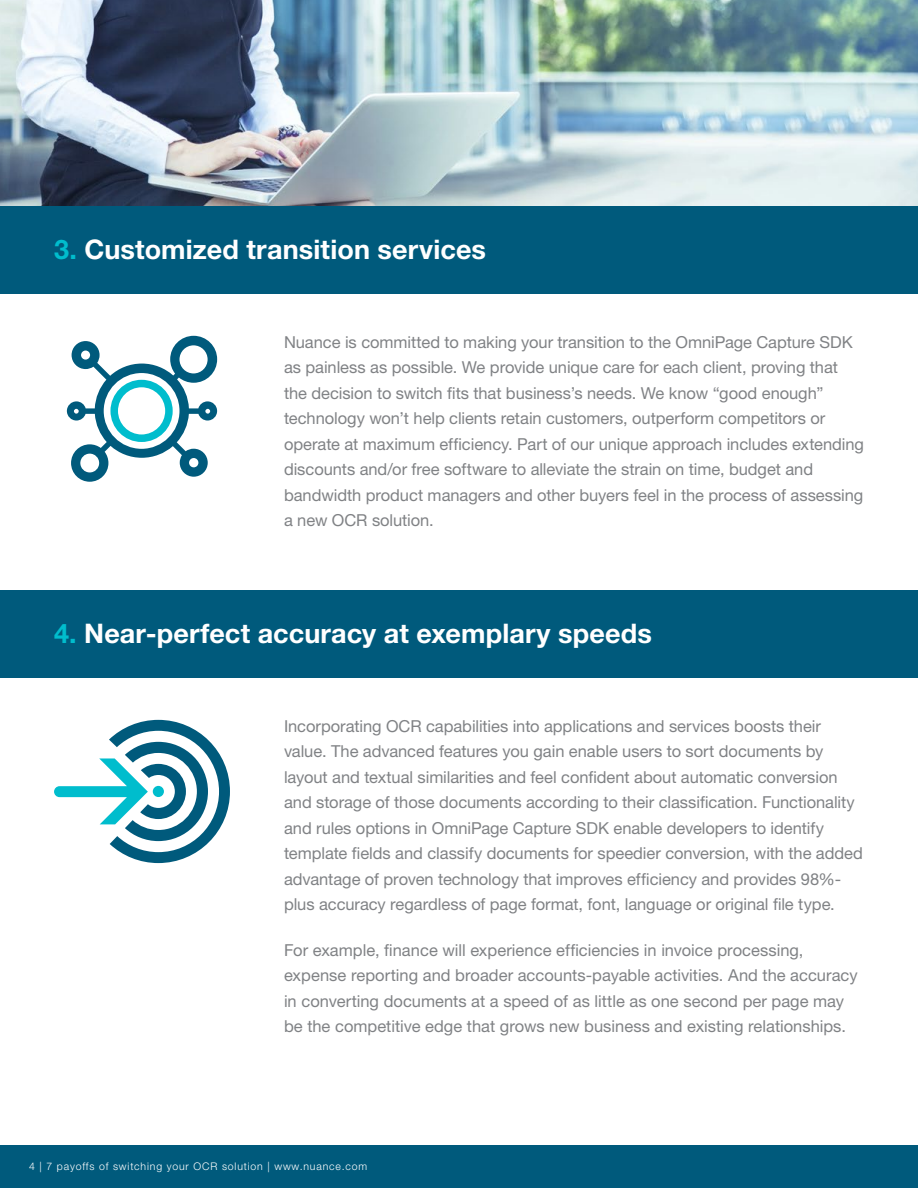
<style>
.page{position:relative;width:918px;height:1188px;background:#fff}
.page>*{position:absolute;margin:0;border:0;box-sizing:border-box;transform-origin:0 0}
.t1{font:700 27px "Helvetica Neue LT Std";letter-spacing:.005em;color:#fff}
.t2{font:16.5px/25.5px "Helvetica Neue LT Std";letter-spacing:-.005em;color:#808285}
.t3{font:300 10.5px "Helvetica Neue LT Std";letter-spacing:.08em;color:#fff}
.s1{color:#00bdcd}
</style>
<div class="page">
<div style="left:0;top:1145px;width:918px;height:43px;background:#005a7c"></div>
<div style="left:0;top:206px;width:918px;height:87px;background:#005a7c"></div>
<div style="left:0;top:590px;width:918px;height:87px;background:#005a7c"></div>
<img style="left:0;top:0;width:918px;height:206px">
<svg style="left:67px;top:336px;width:150px;height:146px"></svg>
<div style="left:110px;top:380px;width:63px;height:62px;border:8px solid #00bdcd;border-radius:50%"></div>
<svg style="left:54px;top:720px;width:176px;height:143px"></svg>
<h1 class="t1" style="left:54px;top:233px;width:434px"><span class="s1">3.</span> Customized transition services</h1>
<p class="t2" style="left:284px;top:329px;width:581px">Nuance is committed to making your transition to the OmniPage Capture SDK as painless as possible. We provide unique care for each client, proving that the decision to switch fits that business’s needs. We know “good enough” technology won’t help clients retain customers, outperform competitors or operate at maximum efficiency. Part of our unique approach includes extending discounts and/or free software to alleviate the strain on time, budget and bandwidth product managers and other buyers feel in the process of assessing a new OCR solution.</p>
<h1 class="t1" style="left:54px;top:617px;width:600px"><span class="s1">4.</span> Near-perfect accuracy at exemplary speeds</h1>
<p class="t2" style="left:284px;top:713px;width:580px">Incorporating OCR capabilities into applications and services boosts their value. The advanced features you gain enable users to sort documents by layout and textual similarities and feel confident about automatic conversion and storage of those documents according to their classification. Functionality and rules options in OmniPage Capture SDK enable developers to identify template fields and classify documents for speedier conversion, with the added advantage of proven technology that improves efficiency and provides 98%- plus accuracy regardless of page format, font, language or original file type.</p>
<p class="t2" style="left:284px;top:937px;width:575px">For example, finance will experience efficiencies in invoice processing, expense reporting and broader accounts-payable activities. And the accuracy in converting documents at a speed of as little as one second per page may be the competitive edge that grows new business and existing relationships.</p>
<p class="t3" style="left:29px;top:1159px;width:340px">4 | 7 payoffs of switching your OCR solution | www.nuance.com</p>
</div>
